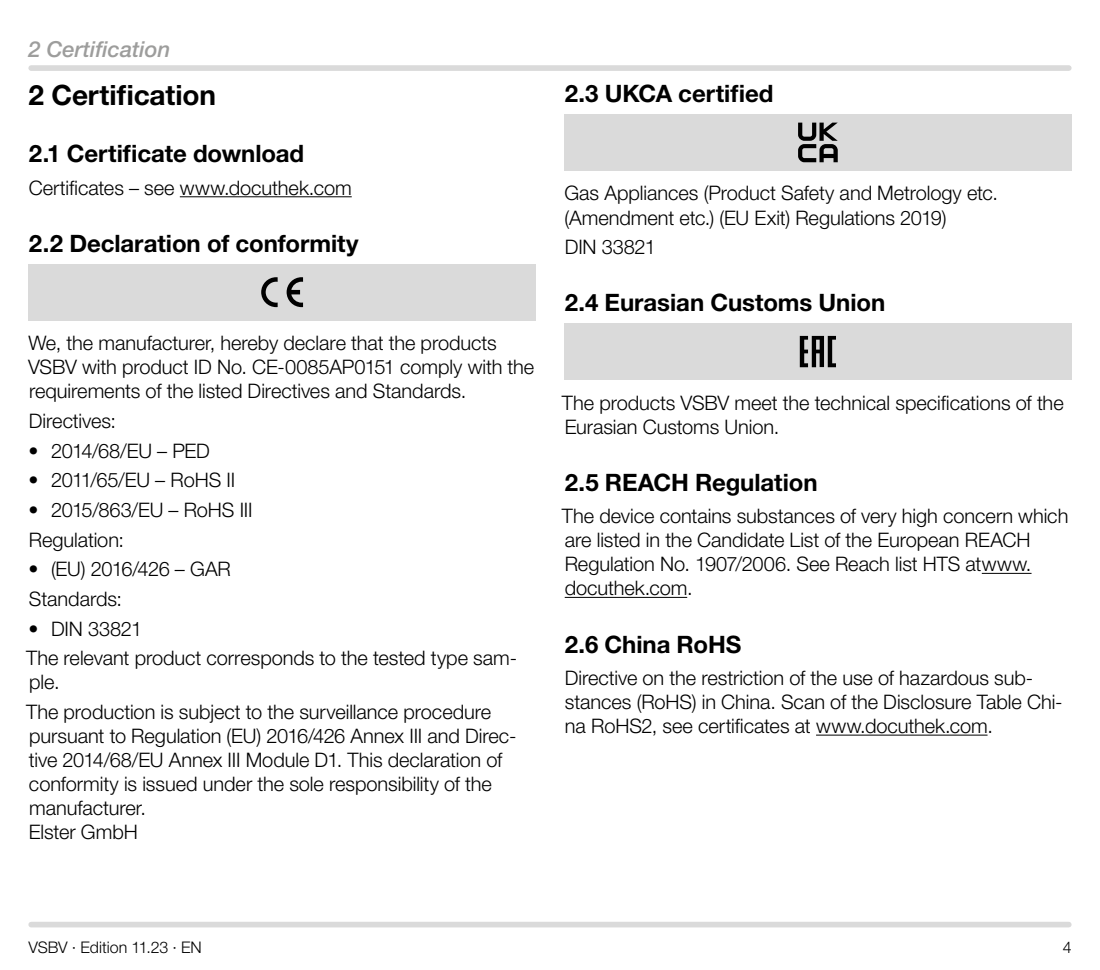
<style>
.page{position:relative;width:1100px;height:970px;background:#fff}
.page>*{position:absolute;margin:0;border:0;box-sizing:border-box;transform-origin:0 0}
.t1{font:700 28px "Helvetica Neue LT Pro";letter-spacing:-.005em;color:#000}
.t2{font:700 24px "Helvetica Neue LT Pro";letter-spacing:-.005em;color:#000}
.t3{font:italic 500 22px "Helvetica Neue LT Pro";color:#9d9d9c}
.t4{font:300 20px/24px "Helvetica Neue LT Pro";letter-spacing:-.005em;color:#000}
.t5{font:300 16px "Helvetica Neue LT Pro";letter-spacing:-.005em;color:#000}
</style>
<div class="page">
<div style="left:31px;top:921px;width:1038px;height:6px;background:#dadada"></div>
<div style="left:31px;top:65px;width:1038px;height:6px;background:#dadada"></div>
<hr style="left:180px;top:196px;width:172px;height:1px;background:#000">
<div style="left:28px;top:264px;width:508px;height:56px;background:#dadada"></div>
<svg style="left:261px;top:277px;width:17px;height:30px"></svg>
<svg style="left:287px;top:277px;width:16px;height:30px"></svg>
<hr style="left:982px;top:573px;width:49px;height:1px;background:#000">
<hr style="left:565px;top:597px;width:122px;height:1px;background:#000">
<hr style="left:816px;top:734px;width:171px;height:1px;background:#000">
<div style="left:564px;top:114px;width:507px;height:57px;background:#dadada"></div>
<svg style="left:798px;top:123px;width:40px;height:39px"></svg>
<div style="left:564px;top:323px;width:507px;height:57px;background:#dadada"></div>
<svg style="left:800px;top:336px;width:36px;height:31px"></svg>
<p class="t3" style="left:28px;top:36px;width:144px">2 Certification</p>
<h1 class="t1" style="left:29px;top:78px;width:189px">2 Certification</h1>
<p class="t2" style="left:29px;top:139px;width:277px">2.1 Certificate download</p>
<p class="t4" style="left:29px;top:175px;width:325px">Certificates – see www.docuthek.com</p>
<p class="t2" style="left:29px;top:228px;width:331px">2.2 Declaration of conformity</p>
<p class="t4" style="left:28px;top:331px;width:508px">We, the manufacturer, hereby declare that the products<br>VSBV with product ID No. CE-0085AP0151 comply with the requirements of the listed Directives and Standards.</p>
<p class="t4" style="left:29px;top:408px;width:89px">Directives:</p>
<p class="t4" style="left:28px;top:438px;width:183px">• 2014/68/EU – PED</p>
<p class="t4" style="left:28px;top:468px;width:208px">• 2011/65/EU – RoHS II</p>
<p class="t4" style="left:28px;top:494px;width:226px;line-height:29.6px">• 2015/863/EU – RoHS III<br>Regulation:</p>
<p class="t4" style="left:28px;top:554px;width:204px;line-height:29.6px">• (EU) 2016/426 – GAR<br>Standards:</p>
<p class="t4" style="left:26px;top:613px;width:492px;line-height:29.6px">• DIN 33821<br>The relevant product corresponds to the tested type sam-</p>
<p class="t4" style="left:26px;top:667px;width:467px;line-height:29.6px">ple.<br>The production is subject to the surveillance procedure</p>
<p class="t4" style="left:29px;top:723px;width:489px">pursuant to Regulation (EU) 2016/426 Annex III and Direc&shy;tive 2014/68/EU Annex III Module D1. This declaration of conformity is issued under the sole responsibility of the manufacturer.<br>Elster GmbH</p>
<p class="t2" style="left:565px;top:79px;width:210px">2.3 UKCA certified</p>
<p class="t4" style="left:564px;top:181px;width:435px">Gas Appliances (Product Safety and Metrology etc. (Amendment etc.) (EU Exit) Regulations 2019)</p>
<p class="t4" style="left:565px;top:235px;width:93px">DIN 33821</p>
<p class="t2" style="left:565px;top:288px;width:322px">2.4 Eurasian Customs Union</p>
<p class="t4" style="left:562px;top:390px;width:503px">The products VSBV meet the technical specifications of the<br>Eurasian Customs Union.</p>
<p class="t2" style="left:565px;top:467px;width:254px">2.5 REACH Regulation</p>
<p class="t4" style="left:562px;top:504px;width:508px">The device contains substances of very high concern which are listed in the Candidate List of the European REACH Regulation No. 1907/2006. See Reach list HTS atwww. docuthek.com.</p>
<p class="t2" style="left:565px;top:629px;width:178px">2.6 China RoHS</p>
<p class="t4" style="left:565px;top:665px;width:499px">Directive on the restriction of the use of hazardous sub&shy;stances (RoHS) in China. Scan of the Disclosure Table Chi&shy;na RoHS2, see certificates at www.docuthek.com.</p>
<p class="t5" style="left:28px;top:937px;width:175px">VSBV · Edition 11.23 · EN</p>
<p class="t5" style="left:1063px;top:937px;width:10px">4</p>
</div>
